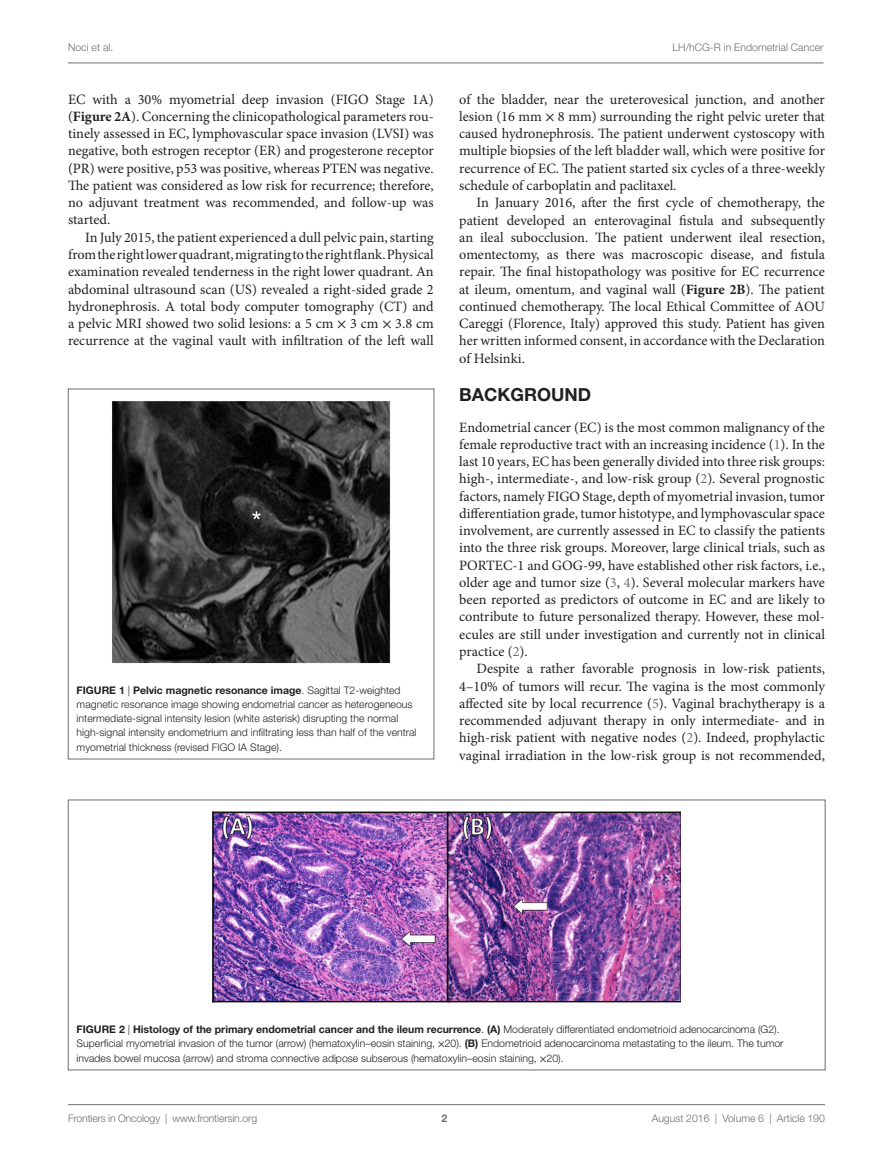
<style>
.page{position:relative;width:893px;height:1170px;background:#fff}
.page>*{position:absolute;margin:0;border:0;box-sizing:border-box;transform-origin:0 0}
.t1{font:700 18px "Helvetica Neue LT Std";color:#231f20}
.t2{font:14.25px/17.2px "Minion Pro";color:#231f20;text-align:justify}
.t3{font:300 10.5px/14.2px "Helvetica Neue LT Std";color:#231f20}
.t4{font:300 10.5px "Helvetica Neue LT Std";color:#6c6d70}
.t5{font:700 10.5px "Helvetica Neue LT Std";color:#6c6d70}
.s1{font-weight:700}
.s2{font-family:"STIX General"}
.s3{color:#6c6d70}
.s4{font-family:"STIX General";font-weight:400}
</style>
<div class="page">
<img style="left:213px;top:811px;width:467px;height:191px">
<img style="left:112px;top:401px;width:278px;height:262px">
<hr style="left:68px;top:63px;width:756px;height:1px;background:#6c6d70">
<hr style="left:68px;top:1104px;width:757px;height:1px;background:#6c6d70">
<p class="t4" style="left:68px;top:41px;width:47px">Noci et al.</p>
<p class="t4" style="left:673px;top:41px;width:152px">LH/hCG-R in Endometrial Cancer</p>
<p class="t2" style="left:68px;top:90px;width:367px">EC with a 30% myometrial deep invasion (FIGO Stage 1A) (<span class="s1">Figure 2A</span>). Concerning the clinicopathological parameters rou&shy;tinely assessed in EC, lymphovascular space invasion (LVSI) was negative, both estrogen receptor (ER) and progesterone receptor (PR) were positive, p53 was positive, whereas PTEN was negative.<br>The patient was considered as low risk for recurrence; therefore, no adjuvant treatment was recommended, and follow-up was started.</p>
<p class="t2" style="left:68px;top:228px;width:367px;text-indent:17px">In July 2015, the patient experienced a dull pelvic pain, starting from the right lower quadrant, migrating to the right flank. Physical examination revealed tenderness in the right lower quadrant. An abdominal ultrasound scan (US) revealed a right-sided grade 2 hydronephrosis. A total body computer tomography (CT) and a pelvic MRI showed two solid lesions: a 5 cm <span class="s2">×</span> 3 cm <span class="s2">×</span> 3.8 cm recurrence at the vaginal vault with infiltration of the left wall</p>
<p class="t3" style="left:77px;top:682px;width:341px"><span class="s1">FIGURE 1</span> | <span class="s1">Pelvic magnetic resonance image</span>. Sagittal T2-weighted magnetic resonance image showing endometrial cancer as heterogeneous intermediate-signal intensity lesion (white asterisk) disrupting the normal high-signal intensity endometrium and infiltrating less than half of the ventral myometrial thickness (revised FIGO IA Stage).</p>
<p class="t2" style="left:459px;top:90px;width:367px">of the bladder, near the ureterovesical junction, and another lesion (16 mm <span class="s2">×</span> 8 mm) surrounding the right pelvic ureter that caused hydronephrosis. The patient underwent cystoscopy with multiple biopsies of the left bladder wall, which were positive for recurrence of EC. The patient started six cycles of a three-weekly schedule of carboplatin and paclitaxel.</p>
<p class="t2" style="left:459px;top:194px;width:367px;text-indent:17px">In January 2016, after the first cycle of chemotherapy, the patient developed an enterovaginal fistula and subsequently an ileal subocclusion. The patient underwent ileal resection, omentectomy, as there was macroscopic disease, and fistula repair. The final histopathology was positive for EC recurrence at ileum, omentum, and vaginal wall (<span class="s1">Figure 2B</span>). The patient continued chemotherapy. The local Ethical Committee of AOU Careggi (Florence, Italy) approved this study. Patient has given her written informed consent, in accordance with the Declaration of Helsinki.</p>
<p class="t1" style="left:459px;top:384px;width:134px">BACKGROUND</p>
<p class="t2" style="left:459px;top:418px;width:367px">Endometrial cancer (EC) is the most common malignancy of the female reproductive tract with an increasing incidence (<span class="s3">1</span>). In the last 10 years, EC has been generally divided into three risk groups: high-, intermediate-, and low-risk group (<span class="s3">2</span>). Several prognostic factors, namely FIGO Stage, depth of myometrial invasion, tumor differentiation grade, tumor histotype, and lymphovascular space involvement, are currently assessed in EC to classify the patients into the three risk groups. Moreover, large clinical trials, such as PORTEC-1 and GOG-99, have established other risk factors, i.e., older age and tumor size (<span class="s3">3</span>, <span class="s3">4</span>). Several molecular markers have been reported as predictors of outcome in EC and are likely to contribute to future personalized therapy. However, these mol&shy;ecules are still under investigation and currently not in clinical practice (<span class="s3">2</span>).</p>
<p class="t2" style="left:459px;top:660px;width:367px;text-indent:17px">Despite a rather favorable prognosis in low-risk patients, 4–10% of tumors will recur. The vagina is the most commonly affected site by local recurrence (<span class="s3">5</span>). Vaginal brachytherapy is a recommended adjuvant therapy in only intermediate- and in high-risk patient with negative nodes (<span class="s3">2</span>). Indeed, prophylactic vaginal irradiation in the low-risk group is not recommended,</p>
<p class="t3" style="left:77px;top:1021px;width:708px"><span class="s1">FIGURE 2</span> | <span class="s1">Histology of the primary endometrial cancer and the ileum recurrence</span>. <span class="s1">(A)</span> Moderately differentiated endometrioid adenocarcinoma (G2).<br>Superficial myometrial invasion of the tumor (arrow) (hematoxylin–eosin staining, <span class="s4">×</span>20). <span class="s1">(B)</span> Endometrioid adenocarcinoma metastating to the ileum. The tumor invades bowel mucosa (arrow) and stroma connective adipose subserous (hematoxylin–eosin staining, <span class="s4">×</span>20).</p>
<p class="t4" style="left:68px;top:1111px;width:191px">Frontiers in Oncology | www.frontiersin.org</p>
<p class="t4" style="left:652px;top:1111px;width:175px">August 2016 | Volume 6 | Article 190</p>
<p class="t5" style="left:441px;top:1111px;width:7px">2</p>
</div>
